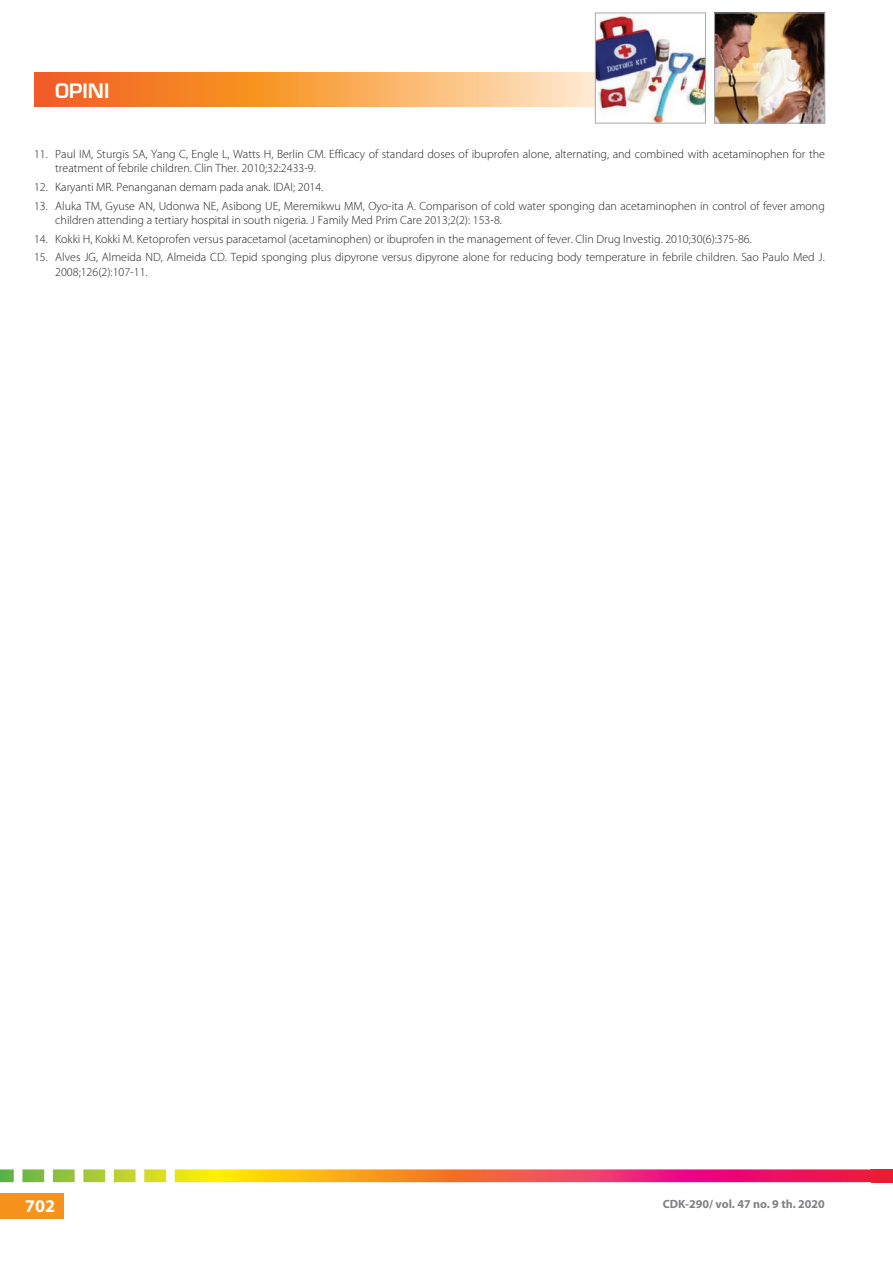
<style>
.page{position:relative;width:893px;height:1263px;background:#fff}
.page>*{position:absolute;margin:0;border:0;box-sizing:border-box;transform-origin:0 0}
.t1{font:600 19.5px "Eurostile LT Std";color:#fff}
.t2{font:700 18px "Myriad Pro";color:#fff}
.t3{font:300 12px/14.4px "Myriad Pro";color:#231f20}
.t4{font:700 12px "Myriad Pro";color:#808285}
</style>
<div class="page">
<svg style="left:34px;top:72px;width:561px;height:35px;background:#f8a257"></svg>
<img style="left:716px;top:15px;width:107px;height:106px">
<div style="left:714px;top:13px;width:111px;height:110px;border:1px solid #a8a9ad"></div>
<img style="left:597px;top:15px;width:107px;height:106px">
<div style="left:595px;top:13px;width:111px;height:110px;border:1px solid #a8a9ad"></div>
<div style="left:0;top:1193px;width:64px;height:25px;background:#f7931d"></div>
<svg style="left:0;top:1169px;width:893px;height:13px;background:#e87d50"></svg>
<h1 class="t1" style="left:55px;top:79px;width:56px">OPINI</h1>
<p class="t3" style="left:55px;top:147px;width:771px;text-indent:-21px">11. Paul IM, Sturgis SA, Yang C, Engle L, Watts H, Berlin CM. Efficacy of standard doses of ibuprofen alone, alternating, and combined with acetaminophen for the treatment of febrile children. Clin Ther. 2010;32:2433-9.</p>
<p class="t3" style="left:34px;top:180px;width:291px">12. Karyanti MR. Penanganan demam pada anak. IDAI; 2014.</p>
<p class="t3" style="left:55px;top:199px;width:771px;text-indent:-21px">13. Aluka TM, Gyuse AN, Udonwa NE, Asibong UE, Meremikwu MM, Oyo-ita A. Comparison of cold water sponging dan acetaminophen in control of fever among children attending a tertiary hospital in south nigeria. J Family Med Prim Care 2013;2(2): 153-8.</p>
<p class="t3" style="left:34px;top:232px;width:719px">14. Kokki H, Kokki M. Ketoprofen versus paracetamol (acetaminophen) or ibuprofen in the management of fever. Clin Drug Investig. 2010;30(6):375-86.</p>
<p class="t3" style="left:55px;top:250px;width:771px;text-indent:-21px">15. Alves JG, Almeida ND, Almeida CD. Tepid sponging plus dipyrone versus dipyrone alone for reducing body temperature in febrile children. Sao Paulo Med J.<br>2008;126(2):107-11.</p>
<h2 class="t2" style="left:25px;top:1194px;width:31px">702</h2>
<p class="t4" style="left:663px;top:1196px;width:164px">CDK-290/ vol. 47 no. 9 th. 2020</p>
</div>
